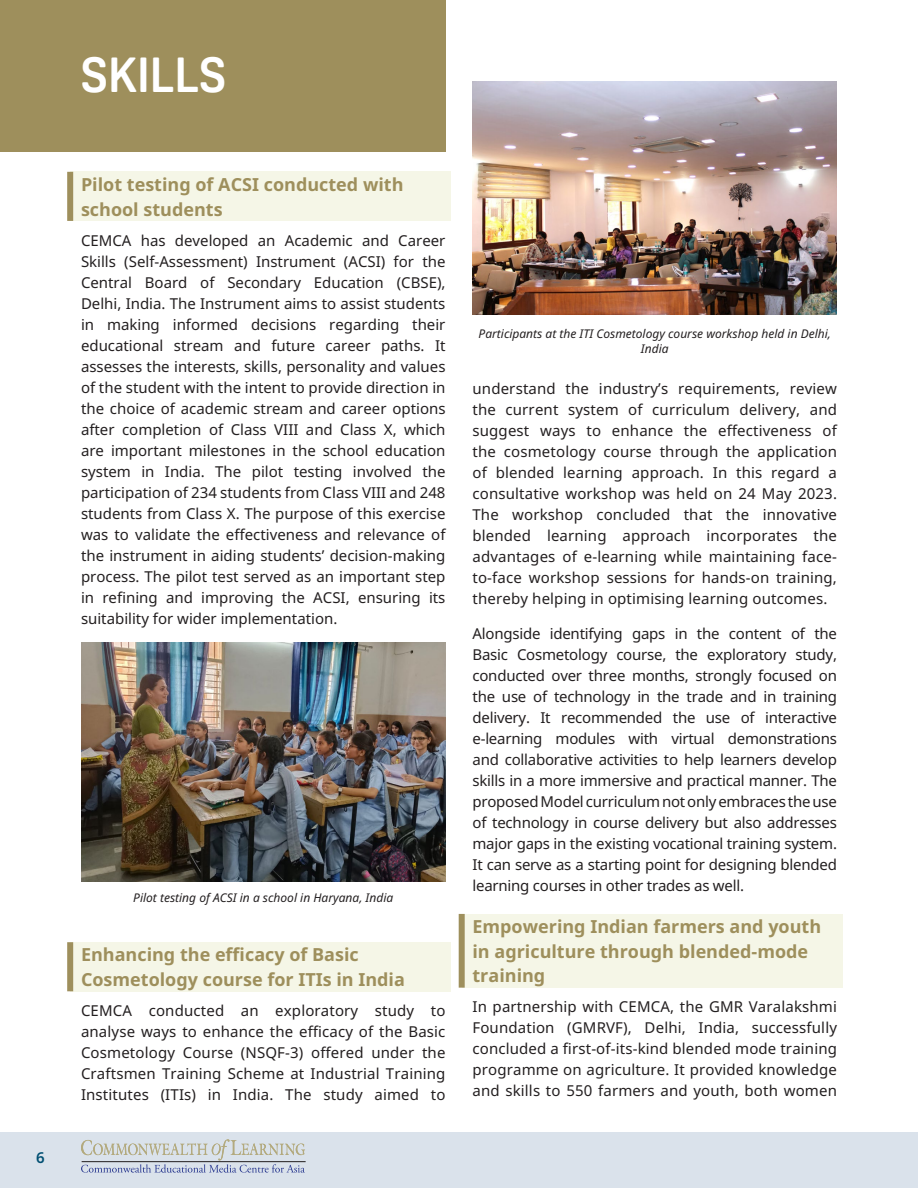
<style>
.page{position:relative;width:918px;height:1188px;background:#fff}
.page>*{position:absolute;margin:0;border:0;box-sizing:border-box;transform-origin:0 0}
.t1{font:700 48px "Oscine Trial";color:#fff}
.t2{font:700 18px/24.6px "Noto Sans";color:#9e8f5c}
.t3{font:15px/21px "Noto Sans";letter-spacing:.01em;color:#231f20;text-align:justify}
.t4{font:600 15px "Noto Sans";color:#004f72}
.t5{font:italic 12px/14.4px "Noto Sans";color:#231f20;text-align:center}
</style>
<div class="page">
<div style="left:0;top:1132px;width:918px;height:56px;background:#dae2eb"></div>
<hr style="left:82px;top:1161px;width:224px;height:1px;background:#211d1e">
<svg style="left:81px;top:1139px;width:224px;height:34px"></svg>
<div style="left:70px;top:172px;width:381px;height:49px;background:#f5f6e7"></div>
<div style="left:67px;top:172px;width:6px;height:49px;background:#9e8f5c"></div>
<div style="left:70px;top:942px;width:381px;height:49px;background:#f5f6e7"></div>
<div style="left:67px;top:942px;width:6px;height:49px;background:#9e8f5c"></div>
<div style="left:462px;top:914px;width:380px;height:74px;background:#f5f6e7"></div>
<div style="left:459px;top:914px;width:6px;height:74px;background:#9e8f5c"></div>
<div style="left:0;top:0;width:446px;height:152px;background:#9e8f5c"></div>
<img style="left:81px;top:643px;width:365px;height:239px">
<img style="left:473px;top:81px;width:364px;height:233px">
<p class="t4" style="left:36px;top:1149px;width:10px">6</p>
<h1 class="t1" style="left:81px;top:48px;width:147px">SKILLS</h1>
<p class="t2" style="left:81px;top:173px;width:324px">Pilot testing of ACSI conducted with school students</p>
<p class="t3" style="left:81px;top:230px;width:366px">CEMCA has developed an Academic and Career Skills (Self-Assessment) Instrument (ACSI) for the Central Board of Secondary Education (CBSE), Delhi, India. The Instrument aims to assist students in making informed decisions regarding their educational stream and future career paths. It assesses the interests, skills, personality and values of the student with the intent to provide direction in the choice of academic stream and career options after completion of Class VIII and Class X, which are important milestones in the school education system in India. The pilot testing involved the participation of 234 students from Class VIII and 248 students from Class X. The purpose of this exercise was to validate the effectiveness and relevance of the instrument in aiding students’ decision-making process. The pilot test served as an important step in refining and improving the ACSI, ensuring its suitability for wider implementation.</p>
<p class="t5" style="left:133px;top:891px;width:262px">Pilot testing of ACSI in a school in Haryana, India</p>
<p class="t2" style="left:81px;top:943px;width:326px">Enhancing the efficacy of Basic<br>Cosmetology course for ITIs in India</p>
<p class="t3" style="left:81px;top:1000px;width:366px">CEMCA conducted an exploratory study to analyse ways to enhance the efficacy of the Basic Cosmetology Course (NSQF-3) offered under the Craftsmen Training Scheme at Industrial Training Institutes (ITIs) in India. The study aimed to</p>
<p class="t5" style="left:479px;top:327px;width:354px">Participants at the ITI Cosmetology course workshop held in Delhi,<br>India</p>
<p class="t3" style="left:472px;top:378px;width:366px">understand the industry’s requirements, review the current system of curriculum delivery, and suggest ways to enhance the effectiveness of the cosmetology course through the application of blended learning approach. In this regard a consultative workshop was held on 24 May 2023.<br>The workshop concluded that the innovative blended learning approach incorporates the advantages of e-learning while maintaining face&shy;to-face workshop sessions for hands-on training, thereby helping in optimising learning outcomes.</p>
<p class="t3" style="left:472px;top:623px;width:366px">Alongside identifying gaps in the content of the Basic Cosmetology course, the exploratory study, conducted over three months, strongly focused on the use of technology in the trade and in training delivery. It recommended the use of interactive e-learning modules with virtual demonstrations and collaborative activities to help learners develop skills in a more immersive and practical manner. The proposed Model curriculum not only embraces the use of technology in course delivery but also addresses major gaps in the existing vocational training system.<br>It can serve as a starting point for designing blended learning courses in other trades as well.</p>
<p class="t2" style="left:472px;top:915px;width:350px">Empowering Indian farmers and youth in agriculture through blended-mode training</p>
<p class="t3" style="left:472px;top:997px;width:366px">In partnership with CEMCA, the GMR Varalakshmi Foundation (GMRVF), Delhi, India, successfully concluded a first-of-its-kind blended mode training programme on agriculture. It provided knowledge and skills to 550 farmers and youth, both women</p>
</div>
